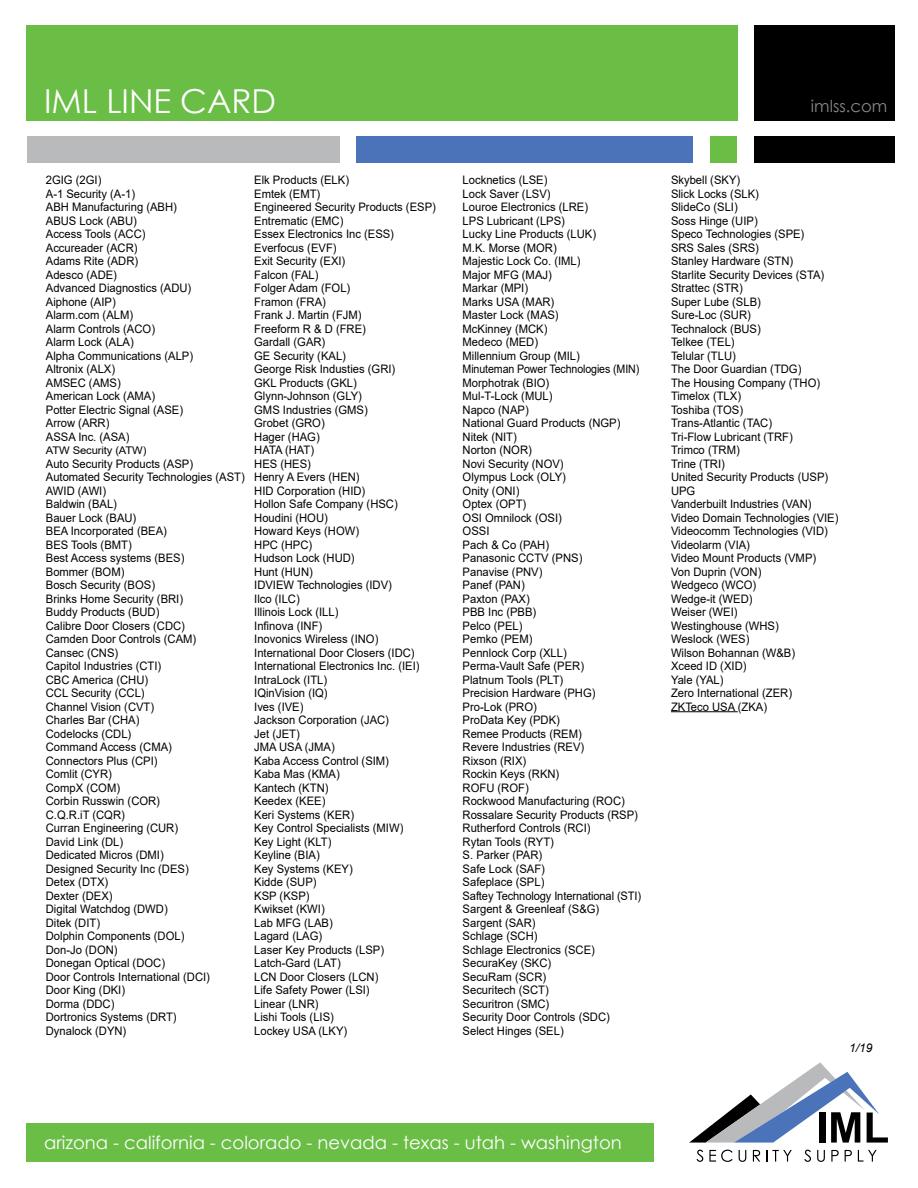
<style>
.page{position:relative;width:918px;height:1188px;background:#fff}
.page>*{position:absolute;margin:0;border:0;box-sizing:border-box;transform-origin:0 0}
.t1{font:33px "Century Gothic";color:#fff}
.t2{font:18px "Century Gothic";color:#fff}
.t3{font:16.5px "Century Gothic";color:#86888a}
.t4{font:italic 12px "Arial";color:#000}
.t5{font:11.7px/13.5px "Arial";color:#000;scale:.96 1}
.t6{font:11.7px/13.5px "Arial";color:#000101;scale:.96 1}
.t7{font:10.5px "Arial";letter-spacing:-.01em;color:#000;scale:1.07 1}
</style>
<div class="page">
<div style="left:27px;top:25px;width:711px;height:96px;background:#6abd45"></div>
<div style="left:754px;top:25px;width:141px;height:96px;background:#000"></div>
<div style="left:27px;top:136px;width:313px;height:27px;background:#b8babc"></div>
<div style="left:357px;top:136px;width:336px;height:27px;background:#4a73b9"></div>
<div style="left:711px;top:136px;width:26px;height:27px;background:#6abd45"></div>
<div style="left:754px;top:136px;width:141px;height:27px;background:#000"></div>
<div style="left:26px;top:1123px;width:628px;height:39px;background:#6abd45"></div>
<svg style="left:697px;top:1150px;width:6px;height:12px"></svg>
<svg style="left:709px;top:1150px;width:24px;height:12px"></svg>
<svg style="left:739px;top:1150px;width:7px;height:12px"></svg>
<svg style="left:753px;top:1150px;width:7px;height:12px"></svg>
<svg style="left:766px;top:1150px;width:26px;height:12px"></svg>
<svg style="left:804px;top:1150px;width:7px;height:12px"></svg>
<svg style="left:817px;top:1150px;width:8px;height:12px"></svg>
<svg style="left:831px;top:1150px;width:8px;height:12px"></svg>
<svg style="left:845px;top:1150px;width:7px;height:12px"></svg>
<svg style="left:858px;top:1150px;width:19px;height:12px"></svg>
<svg style="left:689px;top:1062px;width:199px;height:81px"></svg>
<hr style="left:671px;top:711px;width:67px;height:1px;background:#000101">
<h1 class="t1" style="left:44px;top:78px;width:233px">IML LINE CARD</h1>
<h3 class="t3" style="left:811px;top:95px;width:78px">imlss.com</h3>
<p class="t5" style="left:46px;top:173px;width:155px">2GIG (2GI)<br>A-1 Security (A-1)<br>ABH Manufacturing (ABH)<br>ABUS Lock (ABU)<br>Access Tools (ACC)<br>Accureader (ACR)<br>Adams Rite (ADR)<br>Adesco (ADE)<br>Advanced Diagnostics (ADU)<br>Aiphone (AIP)<br>Alarm.com (ALM)<br>Alarm Controls (ACO)<br>Alarm Lock (ALA)<br>Alpha Communications (ALP)<br>Altronix (ALX)<br>AMSEC (AMS)<br>American Lock (AMA)<br>Potter Electric Signal (ASE)<br>Arrow (ARR)<br>ASSA Inc. (ASA)</p>
<p class="t7" style="left:46px;top:443px;width:96px">ATW Security (ATW)</p>
<p class="t5" style="left:46px;top:457px;width:209px">Auto Security Products (ASP)<br>Automated Security Technologies (AST)<br>AWID (AWI)<br>Baldwin (BAL)<br>Bauer Lock (BAU)<br>BEA Incorporated (BEA)<br>BES Tools (BMT)<br>Best Access systems (BES)<br>Bommer (BOM)<br>Bosch Security (BOS)<br>Brinks Home Security (BRI)<br>Buddy Products (BUD)<br>Calibre Door Closers (CDC)<br>Camden Door Controls (CAM)<br>Cansec (CNS)<br>Capitol Industries (CTI)<br>CBC America (CHU)<br>CCL Security (CCL)<br>Channel Vision (CVT)<br>Charles Bar (CHA)<br>Codelocks (CDL)<br>Command Access (CMA)<br>Connectors Plus (CPI)<br>Comlit (CYR)<br>CompX (COM)<br>Corbin Russwin (COR)<br>C.Q.R.iT (CQR)<br>Curran Engineering (CUR)<br>David Link (DL)<br>Dedicated Micros (DMI)<br>Designed Security Inc (DES)<br>Detex (DTX)<br>Dexter (DEX)<br>Digital Watchdog (DWD)<br>Ditek (DIT)<br>Dolphin Components (DOL)<br>Don-Jo (DON)<br>Donegan Optical (DOC)<br>Door Controls International (DCI)<br>Door King (DKI)<br>Dorma (DDC)<br>Dortronics Systems (DRT)<br>Dynalock (DYN)</p>
<p class="t5" style="left:254px;top:173px;width:191px">Elk Products (ELK)<br>Emtek (EMT)<br>Engineered Security Products (ESP)<br>Entrematic (EMC)<br>Essex Electronics Inc (ESS)<br>Everfocus (EVF)<br>Exit Security (EXI)<br>Falcon (FAL)<br>Folger Adam (FOL)<br>Framon (FRA)<br>Frank J. Martin (FJM)<br>Freeform R &amp; D (FRE)<br>Gardall (GAR)<br>GE Security (KAL)<br>George Risk Industies (GRI)<br>GKL Products (GKL)<br>Glynn-Johnson (GLY)<br>GMS Industries (GMS)<br>Grobet (GRO)<br>Hager (HAG)<br>HATA (HAT)<br>HES (HES)<br>Henry A Evers (HEN)<br>HID Corporation (HID)<br>Hollon Safe Company (HSC)<br>Houdini (HOU)<br>Howard Keys (HOW)<br>HPC (HPC)<br>Hudson Lock (HUD)<br>Hunt (HUN)<br>IDVIEW Technologies (IDV)<br>Ilco (ILC)<br>Illinois Lock (ILL)<br>Infinova (INF)<br>Inovonics Wireless (INO)<br>International Door Closers (IDC)<br>International Electronics Inc. (IEI)<br>IntraLock (ITL)<br>IQinVision (IQ)<br>Ives (IVE)<br>Jackson Corporation (JAC)<br>Jet (JET)<br>JMA USA (JMA)<br>Kaba Access Control (SIM)<br>Kaba Mas (KMA)<br>Kantech (KTN)<br>Keedex (KEE)<br>Keri Systems (KER)<br>Key Control Specialists (MIW)<br>Key Light (KLT)<br>Keyline (BIA)<br>Key Systems (KEY)<br>Kidde (SUP)<br>KSP (KSP)<br>Kwikset (KWI)<br>Lab MFG (LAB)<br>Lagard (LAG)<br>Laser Key Products (LSP)<br>Latch-Gard (LAT)<br>LCN Door Closers (LCN)<br>Life Safety Power (LSI)<br>Linear (LNR)<br>Lishi Tools (LIS)<br>Lockey USA (LKY)</p>
<p class="t5" style="left:463px;top:173px;width:186px">Locknetics (LSE)<br>Lock Saver (LSV)<br>Louroe Electronics (LRE)<br>LPS Lubricant (LPS)<br>Lucky Line Products (LUK)<br>M.K. Morse (MOR)<br>Majestic Lock Co. (IML)<br>Major MFG (MAJ)<br>Markar (MPI)<br>Marks USA (MAR)<br>Master Lock (MAS)<br>McKinney (MCK)<br>Medeco (MED)<br>Millennium Group (MIL)<br>Minuteman Power Technologies (MIN)<br>Morphotrak (BIO)<br>Mul-T-Lock (MUL)<br>Napco (NAP)<br>National Guard Products (NGP)<br>Nitek (NIT)<br>Norton (NOR)<br>Novi Security (NOV)<br>Olympus Lock (OLY)<br>Onity (ONI)<br>Optex (OPT)<br>OSI Omnilock (OSI)<br>OSSI<br>Pach &amp; Co (PAH)<br>Panasonic CCTV (PNS)<br>Panavise (PNV)<br>Panef (PAN)<br>Paxton (PAX)<br>PBB Inc (PBB)<br>Pelco (PEL)<br>Pemko (PEM)<br>Pennlock Corp (XLL)<br>Perma-Vault Safe (PER)<br>Platnum Tools (PLT)<br>Precision Hardware (PHG)<br>Pro-Lok (PRO)</p>
<p class="t6" style="left:463px;top:713px;width:188px">ProData Key (PDK)<br>Remee Products (REM)<br>Revere Industries (REV)<br>Rixson (RIX)<br>Rockin Keys (RKN)<br>ROFU (ROF)<br>Rockwood Manufacturing (ROC)<br>Rossalare Security Products (RSP)<br>Rutherford Controls (RCI)<br>Rytan Tools (RYT)<br>S. Parker (PAR)<br>Safe Lock (SAF)<br>Safeplace (SPL)<br>Saftey Technology International (STI)<br>Sargent &amp; Greenleaf (S&amp;G)<br>Sargent (SAR)<br>Schlage (SCH)<br>Schlage Electronics (SCE)<br>SecuraKey (SKC)<br>SecuRam (SCR)<br>Securitech (SCT)<br>Securitron (SMC)<br>Security Door Controls (SDC)<br>Select Hinges (SEL)</p>
<p class="t6" style="left:671px;top:173px;width:176px">Skybell (SKY)<br>Slick Locks (SLK)<br>SlideCo (SLI)<br>Soss Hinge (UIP)<br>Speco Technologies (SPE)<br>SRS Sales (SRS)<br>Stanley Hardware (STN)<br>Starlite Security Devices (STA)<br>Strattec (STR)<br>Super Lube (SLB)<br>Sure-Loc (SUR)<br>Technalock (BUS)<br>Telkee (TEL)<br>Telular (TLU)<br>The Door Guardian (TDG)<br>The Housing Company (THO)<br>Timelox (TLX)<br>Toshiba (TOS)<br>Trans-Atlantic (TAC)<br>Tri-Flow Lubricant (TRF)<br>Trimco (TRM)<br>Trine (TRI)<br>United Security Products (USP)<br>UPG<br>Vanderbuilt Industries (VAN)<br>Video Domain Technologies (VIE)<br>Videocomm Technologies (VID)<br>Videolarm (VIA)<br>Video Mount Products (VMP)<br>Von Duprin (VON)<br>Wedgeco (WCO)<br>Wedge-it (WED)<br>Weiser (WEI)<br>Westinghouse (WHS)<br>Weslock (WES)<br>Wilson Bohannan (W&amp;B)<br>Xceed ID (XID)<br>Yale (YAL)<br>Zero International (ZER)<br>ZKTeco USA (ZKA)</p>
<p class="t4" style="left:849px;top:1040px;width:25px">1/19</p>
<h2 class="t2" style="left:44px;top:1130px;width:579px">arizona - california - colorado - nevada - texas - utah - washington</h2>
</div>
